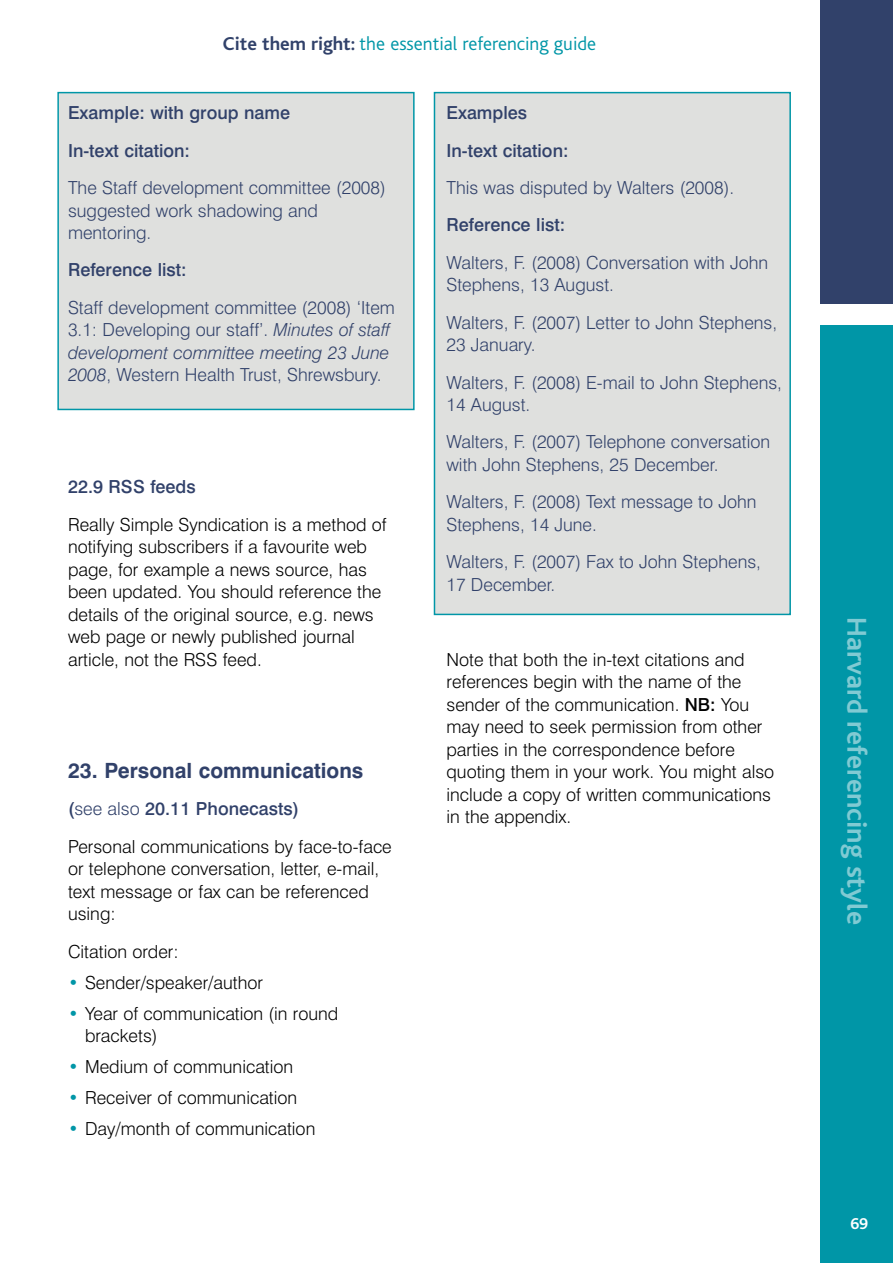
<style>
.page{position:relative;width:893px;height:1263px;background:#fff}
.page>*{position:absolute;margin:0;border:0;box-sizing:border-box;transform-origin:0 0}
.t1{font:700 28.5px "Bliss";color:#80cad3}
.t2{font:700 21px "Swiss 721 BT";color:#31416a}
.t3{font:300 19.5px "Bliss";color:#0096a7}
.t4{font:300 18px/22.5px "Swiss 721 BT";color:#000}
.t5{font:300 18px/22.5px "Swiss 721 BT";color:#31416a}
.t6{font:500 18px/37.3px "Swiss 721 BT";color:#31416a}
.t7{font:700 16.5px "Bliss";color:#fff}
.s1{font-weight:700;color:#31416a}
.s2{font-style:italic}
.s3{font-weight:500;color:#31416a}
.s4{color:#31416a}
.s5{color:#0096a7}
.s6{font-weight:500}
</style>
<div class="page">
<div style="left:435px;top:93px;width:354px;height:521px;background:#dfe0de"></div>
<div style="left:434px;top:92px;width:357px;height:523px;border:2px solid #0096a7"></div>
<div style="left:59px;top:93px;width:354px;height:316px;background:#dfe0de"></div>
<div style="left:57px;top:92px;width:358px;height:318px;border:2px solid #0096a7"></div>
<div style="left:821px;top:0;width:72px;height:1263px;background:#0096a7"></div>
<div style="left:821px;top:9px;width:72px;height:316px;background:#fff"></div>
<div style="left:821px;top:0;width:72px;height:304px;background:#31416a"></div>
<p class="t3" style="left:223px;top:38px;width:375px"><span class="s1">Cite them right:</span> the essential referencing guide</p>
<p class="t6" style="left:68px;top:96px;width:224px">Example: with group name<br>In-text citation:</p>
<p class="t5" style="left:68px;top:178px;width:319px">The Staff development committee (2008) suggested work shadowing and mentoring.</p>
<p class="t6" style="left:68px;top:253px;width:120px">Reference list:</p>
<p class="t5" style="left:68px;top:298px;width:328px">Staff development committee (2008) ‘Item 3.1: Developing our staff’. <span class="s2">Minutes of staff development committee meeting 23 June 2008</span>, Western Health Trust, Shrewsbury.</p>
<p class="t6" style="left:68px;top:470px;width:129px">22.9 RSS feeds</p>
<p class="t4" style="left:68px;top:515px;width:320px">Really Simple Syndication is a method of notifying subscribers if a favourite web page, for example a news source, has been updated. You should reference the details of the original source, e.g. news web page or newly published journal article, not the RSS feed.</p>
<p class="t2" style="left:68px;top:763px;width:297px">23. Personal communications</p>
<p class="t4" style="left:68px;top:792px;width:325px;line-height:37.3px"><span class="s3">(</span><span class="s4">see also</span> <span class="s3">20.11 Phonecasts)<br></span>Personal communications by face-to-face</p>
<p class="t4" style="left:68px;top:859px;width:313px">or telephone conversation, letter, e-mail, text message or fax can be referenced using:</p>
<p class="t4" style="left:68px;top:942px;width:112px">Citation order:</p>
<p class="t4" style="left:68px;top:973px;width:196px"><span class="s5">•</span> Sender/speaker/author</p>
<p class="t4" style="left:85px;top:1004px;width:255px;text-indent:-17px"><span class="s5">•</span> Year of communication (in round brackets)</p>
<p class="t4" style="left:68px;top:1057px;width:227px"><span class="s5">•</span> Medium of communication</p>
<p class="t4" style="left:68px;top:1088px;width:231px"><span class="s5">•</span> Receiver of communication</p>
<p class="t4" style="left:68px;top:1119px;width:249px"><span class="s5">•</span> Day/month of communication</p>
<p class="t6" style="left:446px;top:96px;width:124px">Examples<br>In-text citation:</p>
<p class="t5" style="left:446px;top:178px;width:289px">This was disputed by Walters (2008).</p>
<p class="t6" style="left:446px;top:208px;width:120px">Reference list:</p>
<p class="t5" style="left:446px;top:253px;width:323px">Walters, F. (2008) Conversation with John<br>Stephens, 13 August.</p>
<p class="t5" style="left:446px;top:313px;width:332px">Walters, F. (2007) Letter to John Stephens,<br>23 January.</p>
<p class="t5" style="left:446px;top:373px;width:337px">Walters, F. (2008) E-mail to John Stephens,<br>14 August.</p>
<p class="t5" style="left:446px;top:433px;width:325px">Walters, F. (2007) Telephone conversation with John Stephens, 25 December.</p>
<p class="t5" style="left:446px;top:492px;width:312px">Walters, F. (2008) Text message to John<br>Stephens, 14 June.</p>
<p class="t5" style="left:446px;top:552px;width:316px">Walters, F. (2007) Fax to John Stephens,<br>17 December.</p>
<p class="t4" style="left:446px;top:650px;width:329px">Note that both the in-text citations and references begin with the name of the sender of the communication. <span class="s6">NB:</span> You may need to seek permission from other parties in the correspondence before quoting them in your work. You might also include a copy of written communications in the appendix.</p>
<h1 class="t1" style="left:866px;top:617px;width:309px;rotate:90deg">Harvard referencing style</h1>
<p class="t7" style="left:850px;top:1218px;width:19px">69</p>
</div>
